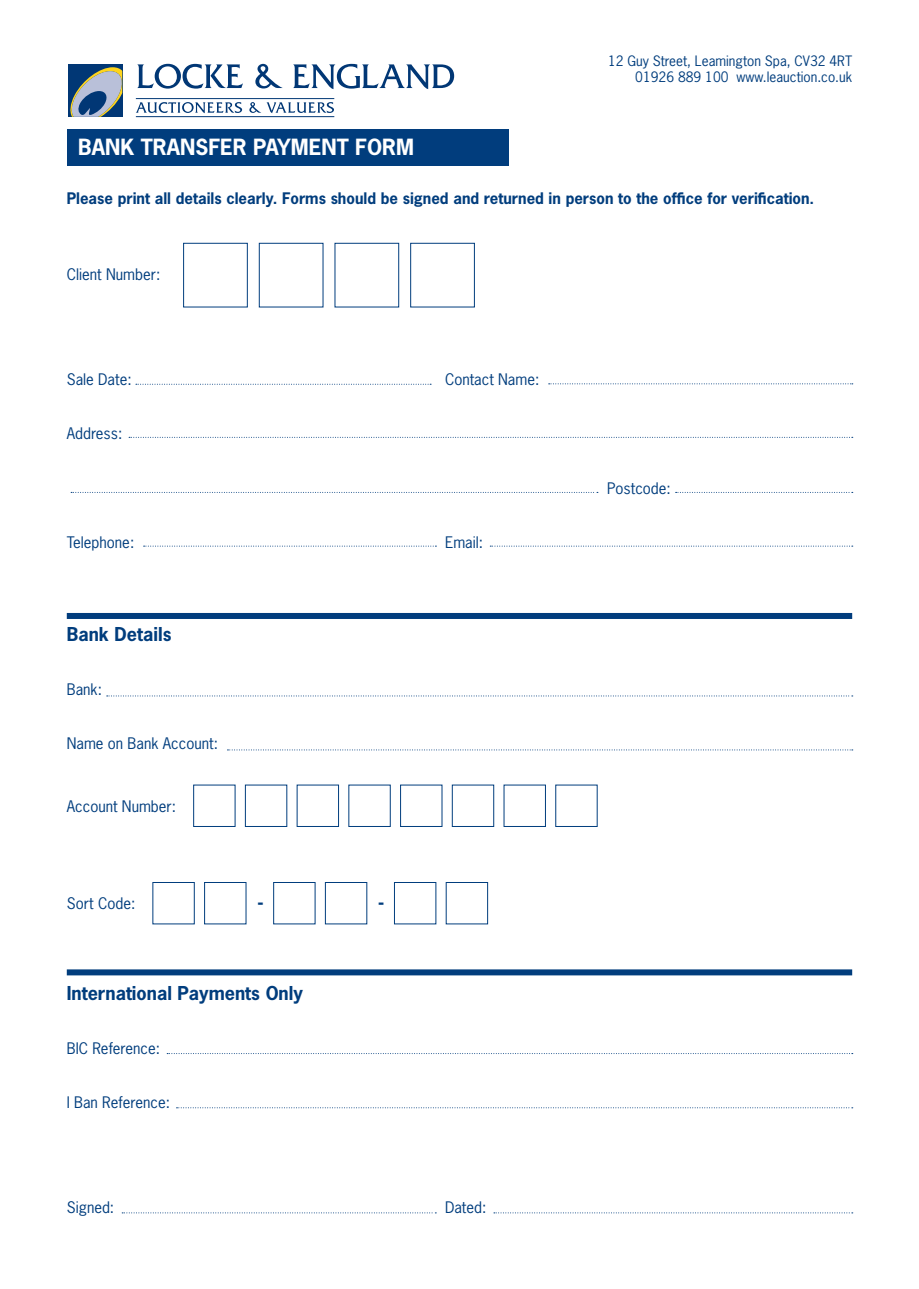
<style>
.page{position:relative;width:919px;height:1289px;background:#fff}
.page>*{position:absolute;margin:0;border:0;box-sizing:border-box;transform-origin:0 0}
.t1{font:700 21px "News Gothic Std";color:#fff}
.main_text{font:700 18px "News Gothic Std";color:#013d7d}
.main_text-2{font:15px "News Gothic Std";color:#013d7d}
.Headings{font:700 15px "News Gothic Std";color:#013d7d}
.main_text-3{font:13.5px/16.2px "News Gothic Std";color:#013d7d;text-align:right}
</style>
<div class="page">
<div style="left:67px;top:129px;width:441px;height:36px;background:#013d7d"></div>
<div style="left:183px;top:243px;width:65px;height:64px;border:1px solid #013d7d"></div>
<div style="left:259px;top:243px;width:64px;height:64px;border:1px solid #013d7d"></div>
<div style="left:334px;top:243px;width:65px;height:64px;border:1px solid #013d7d"></div>
<div style="left:410px;top:243px;width:64px;height:64px;border:1px solid #013d7d"></div>
<div style="left:452px;top:784px;width:42px;height:42px;border:1px solid #013d7d"></div>
<div style="left:204px;top:882px;width:42px;height:42px;border:1px solid #013d7d"></div>
<div style="left:273px;top:882px;width:42px;height:42px;border:1px solid #013d7d"></div>
<div style="left:325px;top:882px;width:42px;height:42px;border:1px solid #013d7d"></div>
<div style="left:394px;top:882px;width:42px;height:42px;border:1px solid #013d7d"></div>
<div style="left:446px;top:882px;width:42px;height:42px;border:1px solid #013d7d"></div>
<svg style="left:136px;top:384px;width:295px;height:1px"></svg>
<svg style="left:548px;top:383px;width:304px;height:1px"></svg>
<svg style="left:129px;top:437px;width:723px;height:1px"></svg>
<svg style="left:71px;top:492px;width:527px;height:1px"></svg>
<svg style="left:675px;top:492px;width:177px;height:1px"></svg>
<svg style="left:144px;top:545px;width:292px;height:1px"></svg>
<svg style="left:490px;top:545px;width:362px;height:1px"></svg>
<svg style="left:107px;top:695px;width:745px;height:1px"></svg>
<svg style="left:227px;top:749px;width:625px;height:1px"></svg>
<div style="left:67px;top:613px;width:785px;height:6px;background:#013d7d"></div>
<div style="left:67px;top:969px;width:785px;height:6px;background:#013d7d"></div>
<svg style="left:167px;top:1053px;width:685px;height:1px"></svg>
<svg style="left:176px;top:1107px;width:676px;height:1px"></svg>
<svg style="left:122px;top:1212px;width:314px;height:1px"></svg>
<svg style="left:494px;top:1212px;width:358px;height:1px"></svg>
<svg style="left:137px;top:64px;width:106px;height:25px"></svg>
<svg style="left:255px;top:64px;width:27px;height:24px"></svg>
<svg style="left:293px;top:64px;width:161px;height:25px"></svg>
<svg style="left:136px;top:102px;width:106px;height:11px"></svg>
<svg style="left:249px;top:102px;width:85px;height:11px"></svg>
<hr style="left:136px;top:98px;width:198px;height:1px;background:#013775">
<hr style="left:136px;top:116px;width:198px;height:1px;background:#013775">
<div style="left:68px;top:64px;width:54px;height:53px;background:#013775"></div>
<svg style="left:70px;top:67px;width:53px;height:50px"></svg>
<p class="t1" style="left:78px;top:133px;width:337px">BANK TRANSFER PAYMENT FORM</p>
<p class="main_text-3" style="left:608px;top:52px;width:245px">12 Guy Street, Leamington Spa, CV32 4RT<br>01926 889 100 www.leauction.co.uk</p>
<p class="Headings" style="left:67px;top:188px;width:749px">Please print all details clearly. Forms should be signed and returned in person to the office for verification.</p>
<p class="main_text-2" style="left:67px;top:265px;width:95px">Client Number:</p>
<p class="main_text-2" style="left:67px;top:370px;width:66px">Sale Date:</p>
<p class="main_text-2" style="left:445px;top:370px;width:96px">Contact Name:</p>
<p class="main_text-2" style="left:67px;top:424px;width:57px">Address:</p>
<p class="main_text-2" style="left:67px;top:532px;width:69px">Telephone:</p>
<p class="main_text-2" style="left:445px;top:532px;width:40px">Email:</p>
<p class="main_text" style="left:67px;top:622px;width:106px">Bank Details</p>
<p class="main_text-2" style="left:67px;top:680px;width:37px">Bank:</p>
<p class="main_text-2" style="left:67px;top:734px;width:153px">Name on Bank Account:</p>
<p class="main_text-2" style="left:67px;top:796px;width:111px">Account Number:</p>
<p class="main_text-2" style="left:67px;top:893px;width:70px">Sort Code:</p>
<p class="main_text" style="left:257px;top:890px;width:8px">-</p>
<p class="main_text" style="left:378px;top:890px;width:8px">-</p>
<p class="main_text" style="left:67px;top:981px;width:238px">International Payments Only</p>
<p class="main_text-2" style="left:67px;top:1038px;width:95px">BIC Reference:</p>
<p class="main_text-2" style="left:67px;top:1092px;width:105px">I Ban Reference:</p>
<p class="main_text-2" style="left:67px;top:1197px;width:49px">Signed:</p>
<p class="main_text-2" style="left:445px;top:1197px;width:43px">Dated:</p>
<p class="main_text-2" style="left:607px;top:478px;width:65px">Postcode:</p>
</div>
